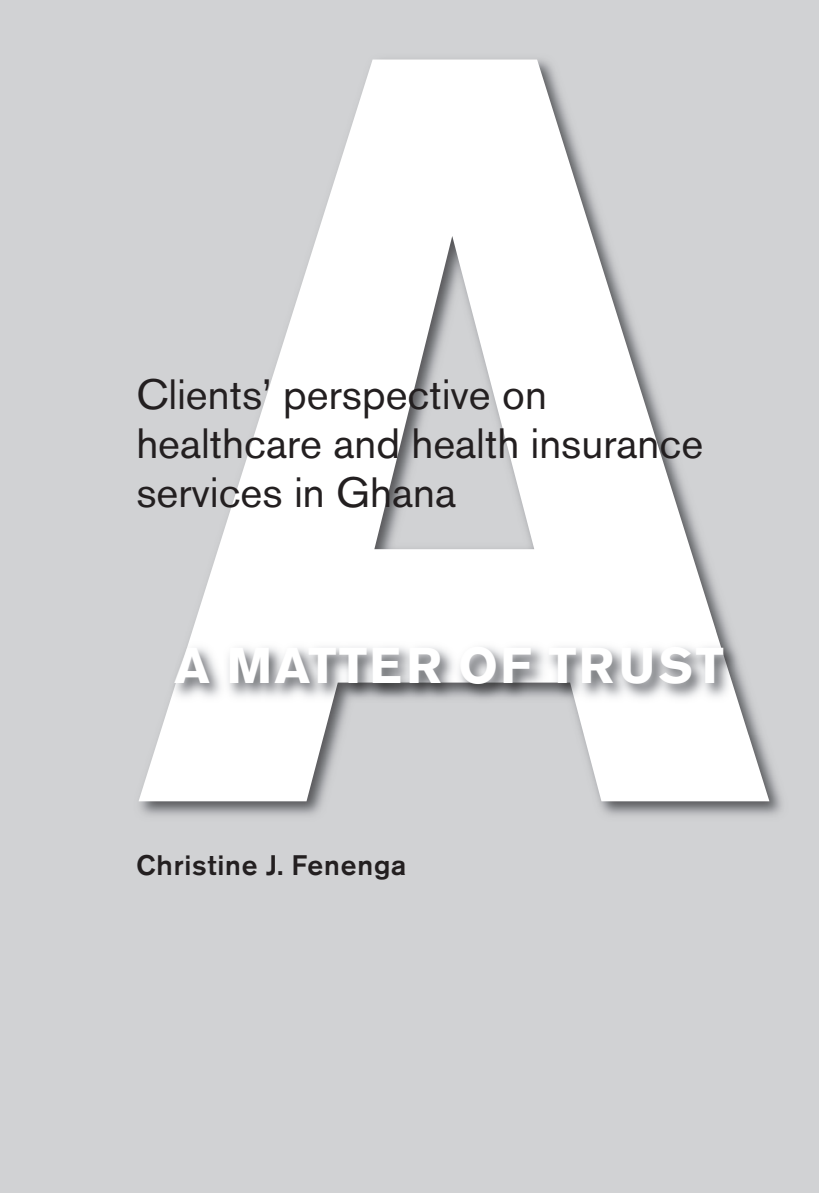
<style>
.page{position:relative;width:819px;height:1193px;background:#fff}
.page>*{position:absolute;margin:0;border:0;box-sizing:border-box;transform-origin:0 0}
.t1{font:700 1050px "Akzidenz Grotesk Pro";color:#fff;scale:.85 1}
.t2{font:700 49.88px "Akzidenz Grotesk Pro";letter-spacing:.05em;color:#fff}
.t3{font:42px/49px "Akzidenz Grotesk Pro";color:#231f20}
.t4{font:500 28px "Akzidenz Grotesk Pro";letter-spacing:.03em;color:#231f20}
</style>
<div class="page">
<img style="left:0;top:0;width:818px;height:1192px">
<img style="left:749px;top:631px;width:32px;height:103px">
<img style="left:160px;top:631px;width:589px;height:103px">
<h1 class="t1" style="left:139px;top:21px;width:745px">A</h1>
<p class="t3" style="left:136px;top:374px;width:568px">Clients’ perspective on healthcare and health insurance services in Ghana</p>
<p class="t2" style="left:174px;top:646px;width:550px">A MATTER OF TRUST</p>
<p class="t4" style="left:136px;top:855px;width:271px">Christine J. Fenenga</p>
</div>
